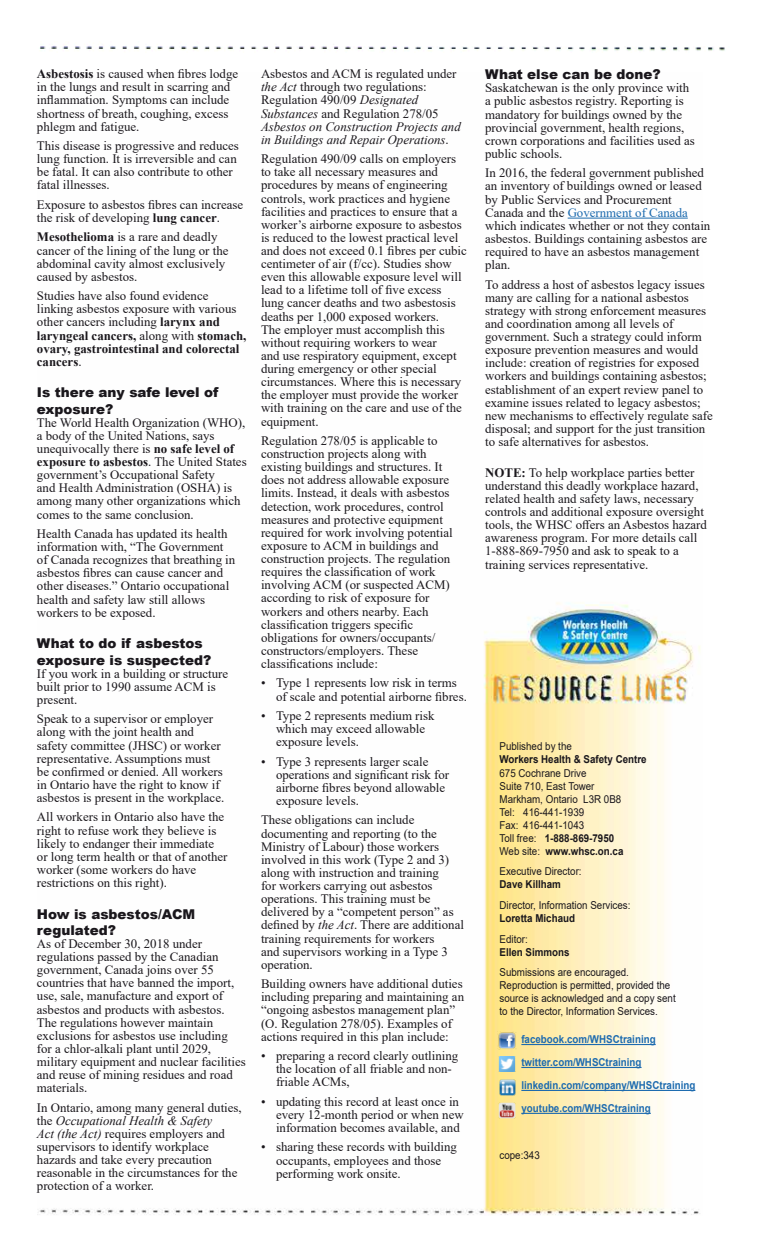
<style>
.page{position:relative;width:765px;height:1260px;background:#fff}
.page>*{position:absolute;margin:0;border:0;box-sizing:border-box;transform-origin:0 0}
.t1{font:900 13.5px/16.2px "Arial";color:#1a171c}
.t2{font:12.88px/13.1px "Times New Roman";color:#1a171c}
.t3{font:italic 12.88px/13.1px "Times New Roman";color:#1a171c}
.t4{font:10.88px/13px "Arial";color:#1a171c;scale:.9 1}
.t5{font:700 10.88px/23px "Arial";color:#1d6baf;scale:.9 1}
.t6{font:700 10.88px "Arial";color:#1a171c;scale:.9 1}
.s1{font-weight:700}
.s2{font-style:italic}
.s3{font-style:normal}
.s4{color:#1d6baf}
</style>
<div class="page">
<img style="left:39px;top:217px;width:661px;height:998px">
<img style="left:39px;top:46px;width:686px;height:5px">
<hr style="left:568px;top:218px;width:120px;height:1px;background:#1d6baf">
<hr style="left:521px;top:1044px;width:135px;height:1px;background:#1d6baf">
<hr style="left:521px;top:1067px;width:121px;height:1px;background:#1d6baf">
<hr style="left:521px;top:1090px;width:174px;height:1px;background:#1d6baf">
<hr style="left:521px;top:1113px;width:130px;height:1px;background:#1d6baf">
<img style="left:498px;top:1031px;width:18px;height:19px">
<img style="left:499px;top:1079px;width:16px;height:16px">
<img style="left:499px;top:1102px;width:16px;height:16px">
<img style="left:499px;top:1056px;width:16px;height:16px">
<p class="t2" style="left:37px;top:67px;width:203px"><span class="s1">Asbestosis</span> is caused when fibres lodge in the lungs and result in scarring and inflammation. Symptoms can include shortness of breath, coughing, excess phlegm and fatigue.</p>
<p class="t2" style="left:37px;top:139px;width:204px">This disease is progressive and reduces lung function. It is irreversible and can be fatal. It can also contribute to other fatal illnesses.</p>
<p class="t2" style="left:37px;top:198px;width:208px">Exposure to asbestos fibres can increase the risk of developing <span class="s1">lung cancer</span>.</p>
<p class="t2" style="left:37px;top:230px;width:193px"><span class="s1">Mesothelioma</span> is a rare and deadly cancer of the lining of the lung or the abdominal cavity almost exclusively caused by asbestos.</p>
<p class="t2" style="left:37px;top:289px;width:211px">Studies have also found evidence linking asbestos exposure with various other cancers including <span class="s1">larynx and laryngeal cancers,</span> along with <span class="s1">stomach, ovary, gastrointestinal and colorectal cancers</span>.</p>
<p class="t1" style="left:37px;top:384px;width:183px">Is there any safe level of exposure?</p>
<p class="t2" style="left:37px;top:415px;width:211px">The World Health Organization (WHO), a body of the United Nations, says unequivocally there is <span class="s1">no safe level of exposure to asbestos</span>. The United States government’s Occupational Safety<br>and Health Administration (OSHA) is among many other organizations which comes to the same conclusion.</p>
<p class="t2" style="left:37px;top:527px;width:200px">Health Canada has updated its health information with, “The Government of Canada recognizes that breathing in asbestos fibres can cause cancer and other diseases.” Ontario occupational health and safety law still allows workers to be exposed.</p>
<p class="t1" style="left:37px;top:635px;width:176px">What to do if asbestos exposure is suspected?</p>
<p class="t2" style="left:37px;top:666px;width:193px">If you work in a building or structure built prior to 1990 assume ACM is present.</p>
<p class="t2" style="left:37px;top:712px;width:189px">Speak to a supervisor or employer along with the joint health and safety committee (JHSC) or worker representative. Assumptions must be confirmed or denied. All workers in Ontario have the right to know if asbestos is present in the workplace.</p>
<p class="t2" style="left:37px;top:810px;width:192px">All workers in Ontario also have the right to refuse work they believe is likely to endanger their immediate or long term health or that of another worker (some workers do have restrictions on this right).</p>
<p class="t1" style="left:37px;top:905px;width:160px">How is asbestos/ACM regulated?</p>
<p class="t2" style="left:37px;top:937px;width:210px">As of December 30, 2018 under regulations passed by the Canadian government, Canada joins over 55 countries that have banned the import, use, sale, manufacture and export of asbestos and products with asbestos.<br>The regulations however maintain exclusions for asbestos use including for a chlor-alkali plant until 2029, military equipment and nuclear facilities and reuse of mining residues and road materials.</p>
<p class="t2" style="left:37px;top:1100px;width:206px">In Ontario, among many general duties, the <span class="s2">Occupational Health &amp; Safety<br>Act (the Act)</span> requires employers and supervisors to identify workplace hazards and take every precaution reasonable in the circumstances for the protection of a worker.</p>
<p class="t3" style="left:261px;top:67px;width:201px"><span class="s3">Asbestos and ACM is regulated under </span>the Act <span class="s3">through two regulations:<br>Regulation 490/09</span> Designated Substances <span class="s3">and Regulation 278/05<br></span>Asbestos on Construction Projects and in Buildings and Repair Operations<span class="s3">.</span></p>
<p class="t2" style="left:261px;top:152px;width:207px">Regulation 490/09 calls on employers to take all necessary measures and procedures by means of engineering controls, work practices and hygiene facilities and practices to ensure that a worker’s airborne exposure to asbestos is reduced to the lowest practical level and does not exceed 0.1 fibres per cubic centimeter of air (f/cc). Studies show even this allowable exposure level will lead to a lifetime toll of five excess lung cancer deaths and two asbestosis deaths per 1,000 exposed workers.<br>The employer must accomplish this without requiring workers to wear<br>and use respiratory equipment, except during emergency or other special circumstances. Where this is necessary the employer must provide the worker with training on the care and use of the equipment.</p>
<p class="t2" style="left:261px;top:434px;width:193px">Regulation 278/05 is applicable to construction projects along with existing buildings and structures. It does not address allowable exposure limits. Instead, it deals with asbestos detection, work procedures, control measures and protective equipment required for work involving potential exposure to ACM in buildings and construction projects. The regulation requires the classification of work involving ACM (or suspected ACM) according to risk of exposure for workers and others nearby. Each classification triggers specific obligations for owners/occupants/ constructors/employers. These classifications include:</p>
<p class="t2" style="left:276px;top:676px;width:192px;text-indent:-15px">• Type 1 represents low risk in terms of scale and potential airborne fibres.</p>
<p class="t2" style="left:276px;top:709px;width:160px;text-indent:-15px">• Type 2 represents medium risk which may exceed allowable exposure levels.</p>
<p class="t2" style="left:276px;top:754px;width:175px;text-indent:-15px">• Type 3 represents larger scale operations and significant risk for airborne fibres beyond allowable exposure levels.</p>
<p class="t2" style="left:261px;top:813px;width:204px">These obligations can include documenting and reporting (to the Ministry of Labour) those workers involved in this work (Type 2 and 3) along with instruction and training<br>for workers carrying out asbestos operations. This training must be delivered by a “competent person” as defined by <span class="s2">the Act</span>. There are additional training requirements for workers<br>and supervisors working in a Type 3 operation.</p>
<p class="t2" style="left:261px;top:977px;width:205px">Building owners have additional duties including preparing and maintaining an “ongoing asbestos management plan” (O. Regulation 278/05). Examples of actions required in this plan include:</p>
<p class="t2" style="left:276px;top:1049px;width:184px;text-indent:-15px">• preparing a record clearly outlining the location of all friable and non&shy;friable ACMs,</p>
<p class="t2" style="left:276px;top:1094px;width:189px;text-indent:-15px">• updating this record at least once in every 12-month period or when new information becomes available, and</p>
<p class="t2" style="left:276px;top:1140px;width:182px;text-indent:-15px">• sharing these records with building occupants, employees and those performing work onsite.</p>
<p class="t1" style="left:485px;top:66px;width:177px">What else can be done?</p>
<p class="t2" style="left:485px;top:81px;width:211px">Saskatchewan is the only province with a public asbestos registry. Reporting is mandatory for buildings owned by the provincial government, health regions, crown corporations and facilities used as public schools.</p>
<p class="t2" style="left:485px;top:166px;width:227px">In 2016, the federal government published an inventory of buildings owned or leased by Public Services and Procurement Canada and the <span class="s4">Government of Canada </span>which indicates whether or not they contain asbestos. Buildings containing asbestos are required to have an asbestos management plan.</p>
<p class="t2" style="left:485px;top:277px;width:229px">To address a host of asbestos legacy issues many are calling for a national asbestos strategy with strong enforcement measures and coordination among all levels of government. Such a strategy could inform exposure prevention measures and would include: creation of registries for exposed workers and buildings containing asbestos; establishment of an expert review panel to examine issues related to legacy asbestos; new mechanisms to effectively regulate safe disposal; and support for the just transition to safe alternatives for asbestos.</p>
<p class="t2" style="left:485px;top:465px;width:223px"><span class="s1">NOTE:</span> To help workplace parties better understand this deadly workplace hazard, related health and safety laws, necessary controls and additional exposure oversight tools, the WHSC offers an Asbestos hazard awareness program. For more details call 1-888-869-7950 and ask to speak to a training services representative.</p>
<p class="t4" style="left:500px;top:740px;width:82px">Published by the</p>
<p class="t6" style="left:500px;top:752px;width:165px">Workers Health &amp; Safety Centre</p>
<p class="t4" style="left:500px;top:766px;width:139px">675 Cochrane Drive<br>Suite 710, East Tower<br>Markham, Ontario L3R 0B8<br>Tel: 416-441-1939<br>Fax: 416-441-1043<br>Toll free: <span class="s1">1-888-869-7950<br></span>Web site: <span class="s1">www.whsc.on.ca</span></p>
<p class="t4" style="left:500px;top:865px;width:93px">Executive Director:</p>
<p class="t6" style="left:500px;top:877px;width:70px">Dave Killham</p>
<p class="t4" style="left:500px;top:899px;width:147px">Director, Information Services:</p>
<p class="t6" style="left:500px;top:911px;width:85px">Loretta Michaud</p>
<p class="t4" style="left:500px;top:932px;width:33px">Editor:</p>
<p class="t6" style="left:500px;top:944px;width:79px">Ellen Simmons</p>
<p class="t4" style="left:500px;top:966px;width:197px">Submissions are encouraged.<br>Reproduction is permitted, provided the source is acknowledged and a copy sent to the Director, Information Services.</p>
<p class="t5" style="left:521px;top:1028px;width:195px">facebook.com/WHSCtraining twitter.com/WHSCtraining linkedin.com/company/WHSCtraining youtube.com/WHSCtraining</p>
<p class="t4" style="left:500px;top:1148px;width:46px">cope:343</p>
</div>
